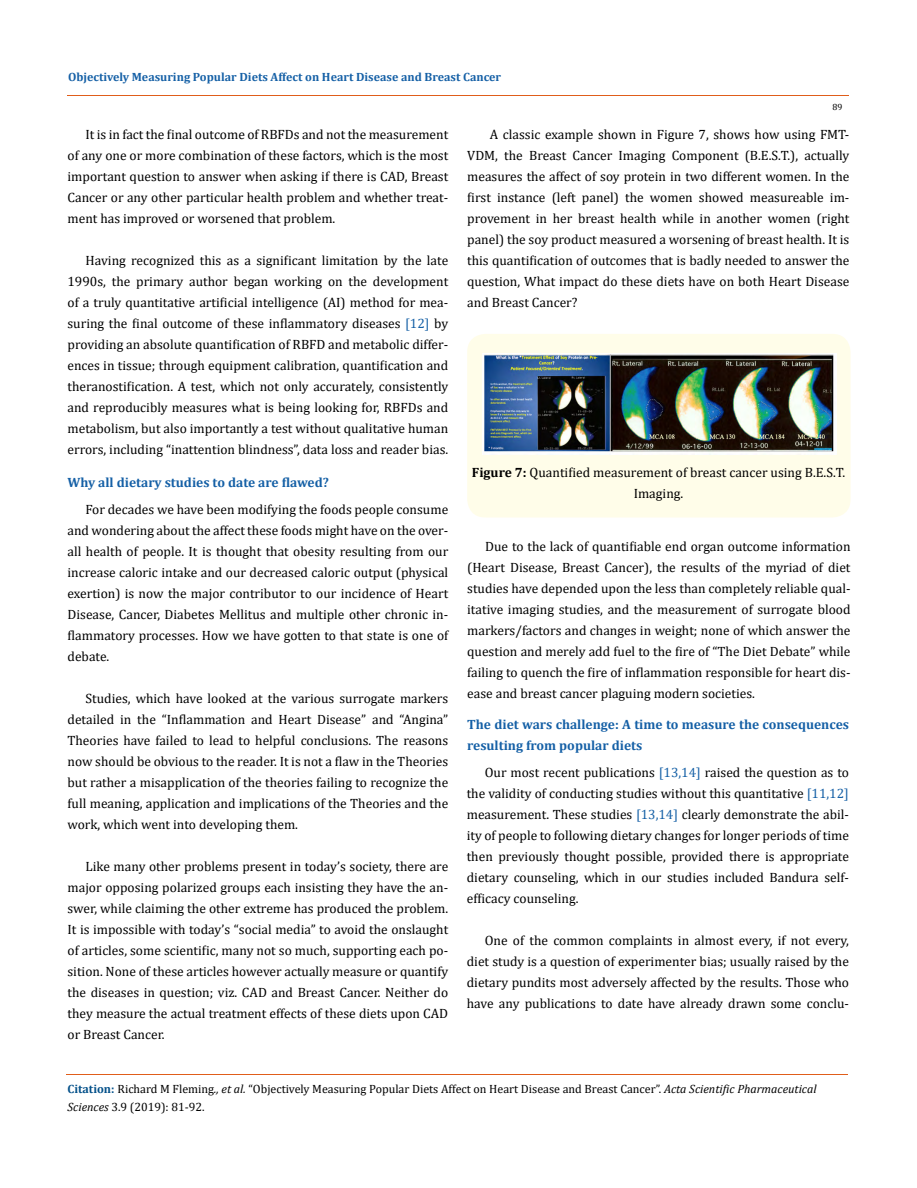
<style>
.page{position:relative;width:917px;height:1188px;background:#fff}
.page>*{position:absolute;margin:0;border:0;box-sizing:border-box;transform-origin:0 0}
.t1{font:13.5px/21px "Cambria";color:#000;text-align:justify}
.t2{font:700 13.5px/21px "Cambria";color:#1560a6}
.t3{font:12px/18px "Cambria";color:#000}
.t4{font:700 12px "Cambria";color:#1560a6}
.t5{font:9px "Cambria";color:#000}
.s1{color:#1560a6}
.s2{font-weight:700}
.s3{font-weight:700;color:#035089}
.s4{font-style:italic}
</style>
<div class="page">
<hr style="left:66px;top:1074px;width:781px;height:1px;background:#e05d1a">
<hr style="left:67px;top:95px;width:782px;height:1px;background:#e05d1a">
<div style="left:467px;top:334px;width:383px;height:183px;background:#fffde9;border-radius:18px"></div>
<img style="left:483px;top:353px;width:353px;height:102px">
<p class="t4" style="left:68px;top:69px;width:434px">Objectively Measuring Popular Diets Affect on Heart Disease and Breast Cancer</p>
<p class="t5" style="left:832px;top:101px;width:11px">89</p>
<p class="t1" style="left:67px;top:124px;width:382px;text-indent:18px">It is in fact the final outcome of RBFDs and not the measurement of any one or more combination of these factors, which is the most important question to answer when asking if there is CAD, Breast Cancer or any other particular health problem and whether treat&shy;ment has improved or worsened that problem.</p>
<p class="t1" style="left:67px;top:250px;width:382px;text-indent:18px">Having recognized this as a significant limitation by the late 1990s, the primary author began working on the development of a truly quantitative artificial intelligence (AI) method for mea&shy;suring the final outcome of these inflammatory diseases <span class="s1">[12]</span> by providing an absolute quantification of RBFD and metabolic differ&shy;ences in tissue; through equipment calibration, quantification and theranostification. A test, which not only accurately, consistently and reproducibly measures what is being looking for, RBFDs and metabolism, but also importantly a test without qualitative human errors, including “inattention blindness”, data loss and reader bias.</p>
<p class="t2" style="left:67px;top:472px;width:263px">Why all dietary studies to date are flawed?</p>
<p class="t1" style="left:67px;top:499px;width:382px;text-indent:18px">For decades we have been modifying the foods people consume and wondering about the affect these foods might have on the over&shy;all health of people. It is thought that obesity resulting from our increase caloric intake and our decreased caloric output (physical exertion) is now the major contributor to our incidence of Heart Disease, Cancer, Diabetes Mellitus and multiple other chronic in&shy;flammatory processes. How we have gotten to that state is one of debate.</p>
<p class="t1" style="left:67px;top:688px;width:382px;text-indent:18px">Studies, which have looked at the various surrogate markers detailed in the “Inflammation and Heart Disease” and “Angina” Theories have failed to lead to helpful conclusions. The reasons now should be obvious to the reader. It is not a flaw in the Theories but rather a misapplication of the theories failing to recognize the full meaning, application and implications of the Theories and the work, which went into developing them.</p>
<p class="t1" style="left:67px;top:856px;width:382px;text-indent:18px">Like many other problems present in today’s society, there are major opposing polarized groups each insisting they have the an&shy;swer, while claiming the other extreme has produced the problem.<br>It is impossible with today’s “social media” to avoid the onslaught of articles, some scientific, many not so much, supporting each po&shy;sition. None of these articles however actually measure or quantify the diseases in question; viz. CAD and Breast Cancer. Neither do they measure the actual treatment effects of these diets upon CAD or Breast Cancer.</p>
<p class="t1" style="left:467px;top:124px;width:384px;text-indent:23px">A classic example shown in Figure 7, shows how using FMT-VDM, the Breast Cancer Imaging Component (B.E.S.T.), actually measures the affect of soy protein in two different women. In the first instance (left panel) the women showed measureable im&shy;provement in her breast health while in another women (right panel) the soy product measured a worsening of breast health. It is this quantification of outcomes that is badly needed to answer the question, What impact do these diets have on both Heart Disease and Breast Cancer?</p>
<p class="t1" style="left:472px;top:462px;width:374px;text-align:center"><span class="s2">Figure 7:</span> Quantified measurement of breast cancer using B.E.S.T.<br>Imaging.</p>
<p class="t1" style="left:467px;top:535px;width:385px;text-indent:18px">Due to the lack of quantifiable end organ outcome information (Heart Disease, Breast Cancer), the results of the myriad of diet studies have depended upon the less than completely reliable qual&shy;itative imaging studies, and the measurement of surrogate blood markers/factors and changes in weight; none of which answer the question and merely add fuel to the fire of “The Diet Debate” while failing to quench the fire of inflammation responsible for heart dis&shy;ease and breast cancer plaguing modern societies.</p>
<p class="t2" style="left:467px;top:714px;width:383px">The diet wars challenge: A time to measure the consequences resulting from popular diets</p>
<p class="t1" style="left:467px;top:762px;width:384px;text-indent:18px">Our most recent publications <span class="s1">[13,14]</span> raised the question as to the validity of conducting studies without this quantitative <span class="s1">[11,12] </span>measurement. These studies <span class="s1">[13,14]</span> clearly demonstrate the abil&shy;ity of people to following dietary changes for longer periods of time then previously thought possible, provided there is appropriate dietary counseling, which in our studies included Bandura self&shy;efficacy counseling.</p>
<p class="t1" style="left:467px;top:930px;width:384px;text-indent:18px">One of the common complaints in almost every, if not every, diet study is a question of experimenter bias; usually raised by the dietary pundits most adversely affected by the results. Those who have any publications to date have already drawn some conclu-</p>
<p class="t3" style="left:67px;top:1080px;width:750px"><span class="s3">Citation:</span> Richard M Fleming<span class="s4">., et al.</span> “Objectively Measuring Popular Diets Affect on Heart Disease and Breast Cancer”. <span class="s4">Acta Scientific Pharmaceutical<br>Sciences</span> 3.9 (2019): 81-92.</p>
</div>
